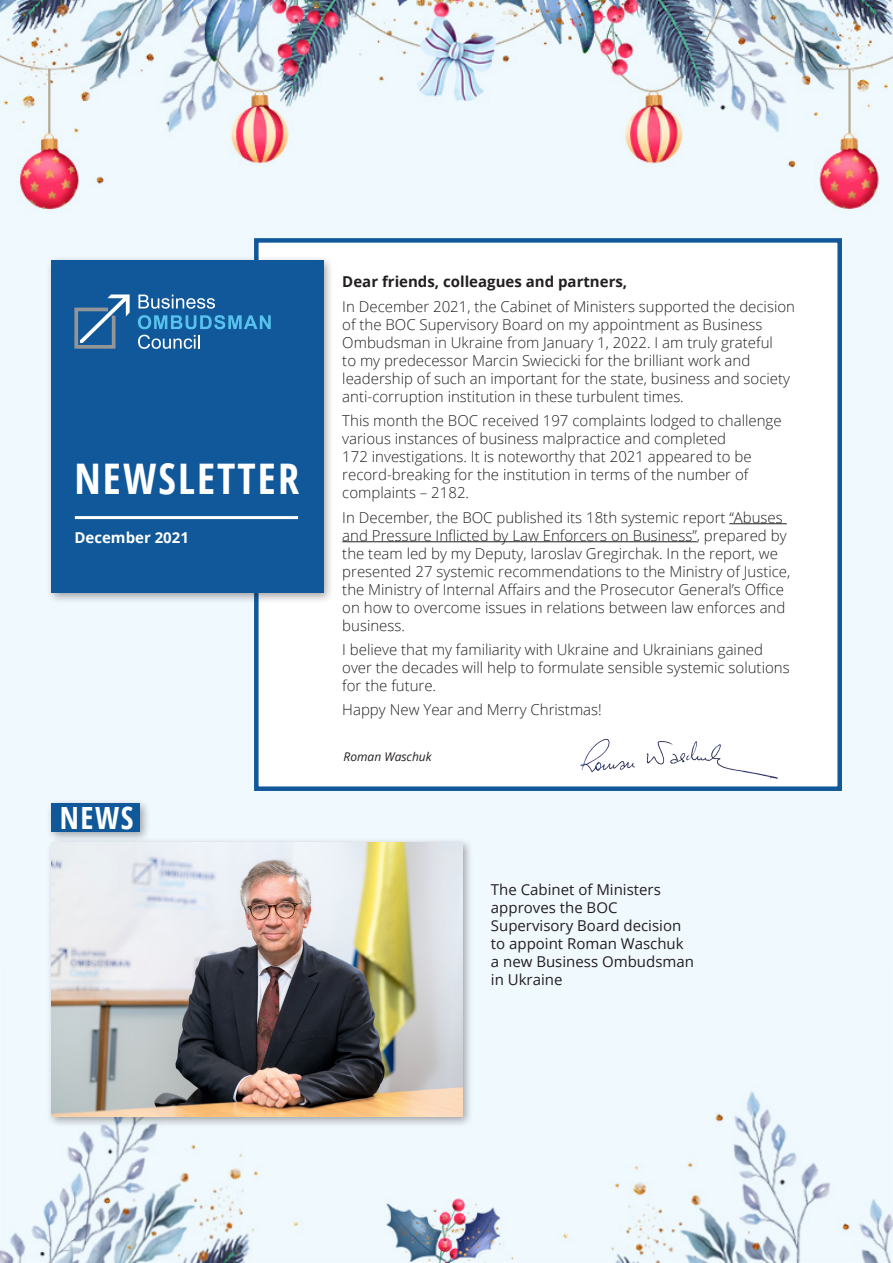
<style>
.page{position:relative;width:893px;height:1263px;background:#f0f9fe}
.page>*{position:absolute;margin:0;border:0;box-sizing:border-box;transform-origin:0 0}
.t1{font:700 42.15px "Open Sans Condensed";letter-spacing:.05em;color:#fff}
.t2{font:700 30.6px "Open Sans Condensed";color:#fff}
.t3{font:300 15px/18px "Open Sans";color:#231f20}
.t4{font:15px/18px "Open Sans";color:#231f20}
.t5{font:700 15px "Open Sans";color:#231f20}
.t6{font:700 15px "Open Sans";color:#fff}
.t7{font:italic 12px "Open Sans";color:#231f20}
</style>
<div class="page">
<img style="left:0;top:0;width:893px;height:212px">
<img style="left:0;top:1091px;width:893px;height:172px">
<div style="left:254px;top:238px;width:588px;height:553px;background:#fff;border:4px solid #10589a"></div>
<div style="left:46px;top:255px;width:288px;height:350px;background:#231f20;opacity:.4"></div>
<div style="left:51px;top:260px;width:272px;height:333px;background:#10589a"></div>
<hr style="left:729px;top:523px;width:58px;height:1px;background:#231f20">
<hr style="left:342px;top:541px;width:355px;height:1px;background:#231f20">
<hr style="left:75px;top:516px;width:223px;height:3px;background:#fff">
<div style="left:46px;top:837px;width:427px;height:290px;background:#231f20;opacity:.4"></div>
<img style="left:51px;top:842px;width:411px;height:274px">
<div style="left:46px;top:798px;width:105px;height:45px;background:#231f20;opacity:.4"></div>
<div style="left:51px;top:804px;width:88px;height:28px;background:#10589a"></div>
<svg style="left:138px;top:315px;width:133px;height:14px"></svg>
<svg style="left:138px;top:295px;width:77px;height:14px"></svg>
<svg style="left:138px;top:335px;width:62px;height:14px"></svg>
<svg style="left:74px;top:294px;width:56px;height:55px"></svg>
<img style="left:580px;top:739px;width:198px;height:40px">
<p class="t1" style="left:74px;top:449px;width:226px">NEWSLETTER</p>
<p class="t6" style="left:74px;top:527px;width:116px">December 2021</p>
<p class="t2" style="left:60px;top:796px;width:75px">NEWS</p>
<p class="t5" style="left:342px;top:271px;width:286px">Dear friends, colleagues and partners,</p>
<p class="t3" style="left:342px;top:297px;width:454px">In December 2021, the Cabinet of Ministers supported the decision of the BOC Supervisory Board on my appointment as Business Ombudsman in Ukraine from January 1, 2022. I am truly grateful<br>to my predecessor Marcin Swiecicki for the brilliant work and leadership of such an important for the state, business and society anti-corruption institution in these turbulent times.</p>
<p class="t3" style="left:342px;top:411px;width:441px">This month the BOC received 197 complaints lodged to challenge various instances of business malpractice and completed<br>172 investigations. It is noteworthy that 2021 appeared to be record-breaking for the institution in terms of the number of complaints – 2182.</p>
<p class="t3" style="left:342px;top:508px;width:450px">In December, the BOC published its 18th systemic report “Abuses and Pressure Inflicted by Law Enforcers on Business”, prepared by the team led by my Deputy, Iaroslav Gregirchak. In the report, we presented 27 systemic recommendations to the Ministry of Justice, the Ministry of Internal Affairs and the Prosecutor General’s Office on how to overcome issues in relations between law enforces and business.</p>
<p class="t3" style="left:342px;top:640px;width:449px">I believe that my familiarity with Ukraine and Ukrainians gained over the decades will help to formulate sensible systemic solutions for the future.</p>
<p class="t3" style="left:342px;top:700px;width:261px">Happy New Year and Merry Christmas!</p>
<p class="t7" style="left:344px;top:748px;width:90px">Roman Waschuk</p>
<p class="t4" style="left:491px;top:880px;width:205px">The Cabinet of Ministers approves the BOC<br>Supervisory Board decision to appoint Roman Waschuk a new Business Ombudsman in Ukraine</p>
</div>
